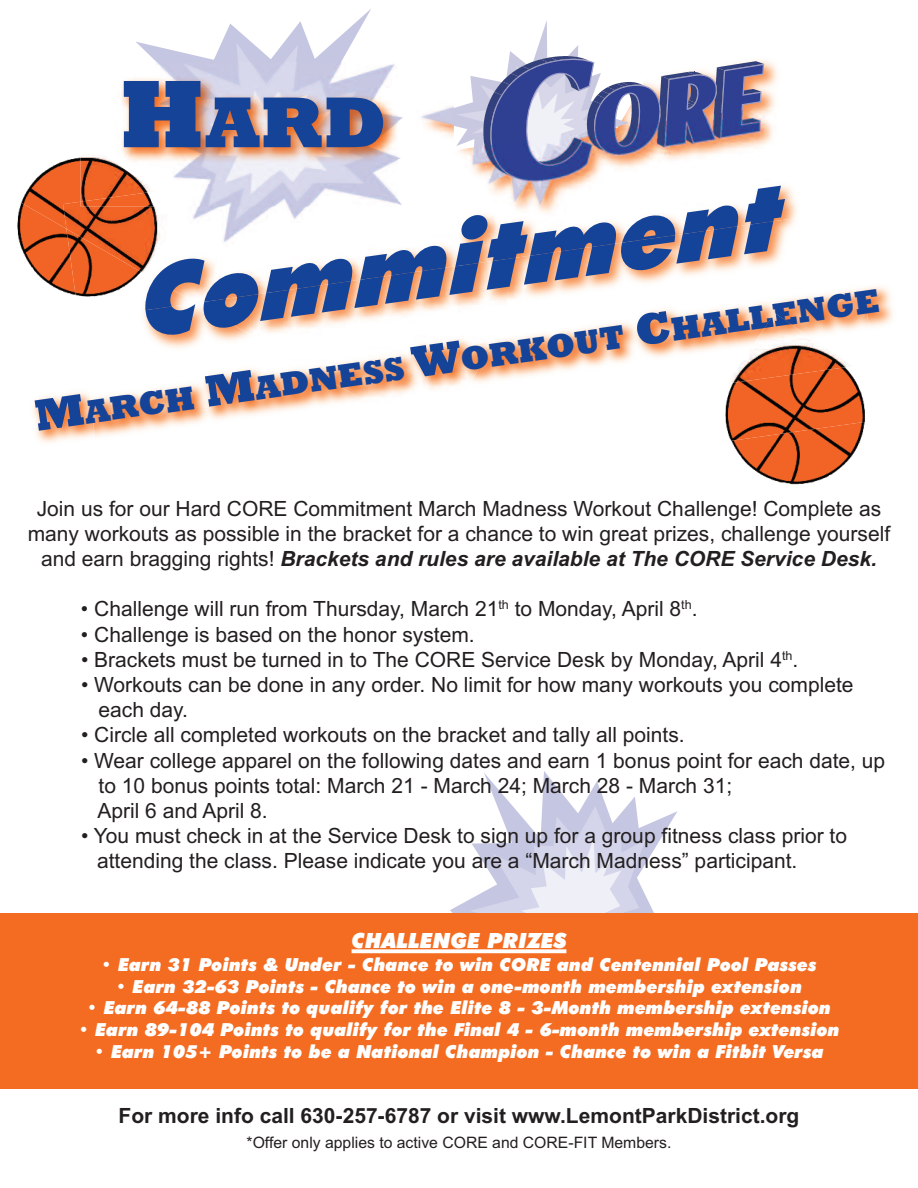
<style>
.page{position:relative;width:918px;height:1188px;background:#fff}
.page>*{position:absolute;margin:0;border:0;box-sizing:border-box;transform-origin:0 0}
.t1{font:italic 900 97.5px "Futura BT";color:#154398}
.t2{font:800 73.2px "Rockwell";color:#154398}
.t3{font:800 33.75px "Rockwell";color:#154398}
.t4{font:21px/25.2px "Arial";color:#231f20}
.t5{font:700 21px "Arial";color:#231f20}
.t6{font:italic 900 21px "Futura BT";color:#fff}
.t7{font:italic 900 18px "Futura BT";color:#fff}
.t8{font:15.75px "Arial";color:#231f20}
.s1{font-size:97.5px}
.s2{font-size:45px}
.s3{font-weight:700;font-style:italic}
</style>
<div class="page">
<svg style="left:450px;top:771px;width:227px;height:142px"></svg>
<svg style="left:470px;top:806px;width:176px;height:107px"></svg>
<img style="left:765px;top:61px;width:13px;height:42px">
<svg style="left:454px;top:21px;width:311px;height:107px"></svg>
<svg style="left:136px;top:9px;width:235px;height:53px"></svg>
<svg style="left:183px;top:43px;width:188px;height:19px"></svg>
<div style="left:0;top:913px;width:918px;height:175px;background:#f36c21"></div>
<img style="left:557px;top:103px;width:240px;height:107px">
<img style="left:568px;top:105px;width:211px;height:105px">
<img style="left:456px;top:128px;width:162px;height:82px">
<img style="left:193px;top:206px;width:364px;height:14px">
<img style="left:398px;top:106px;width:56px;height:31px">
<img style="left:121px;top:62px;width:277px;height:95px">
<img style="left:157px;top:157px;width:245px;height:49px">
<img style="left:874px;top:286px;width:19px;height:41px">
<img style="left:33px;top:392px;width:46px;height:51px">
<img style="left:448px;top:210px;width:426px;height:163px">
<img style="left:79px;top:304px;width:116px;height:135px">
<img style="left:691px;top:218px;width:108px;height:15px">
<img style="left:195px;top:336px;width:350px;height:87px">
<img style="left:145px;top:220px;width:630px;height:116px">
<svg style="left:352px;top:949px;width:214px;height:4px"></svg>
<img style="left:17px;top:229px;width:49px;height:64px">
<img style="left:17px;top:157px;width:63px;height:72px">
<img style="left:66px;top:273px;width:77px;height:44px">
<img style="left:63px;top:202px;width:122px;height:71px">
<img style="left:80px;top:139px;width:77px;height:52px">
<img style="left:80px;top:191px;width:99px;height:15px">
<img style="left:97px;top:315px;width:17px;height:10px">
<img style="left:732px;top:443px;width:128px;height:69px">
<img style="left:695px;top:366px;width:179px;height:77px">
<img style="left:726px;top:313px;width:127px;height:71px">
<h2 class="t2" style="left:120px;top:79px;width:269px"><span class="s1">H</span>ARD</h2>
<h1 class="t1" style="left:128px;top:249px;width:650px;rotate:-8deg">Commitment</h1>
<h3 class="t3" style="left:33px;top:399px;width:854px;rotate:-8deg"><span class="s2">M</span>ARCH <span class="s2">M</span>ADNESS <span class="s2">W</span>ORKOUT <span class="s2">C</span>HALLENGE</h3>
<p class="t4" style="left:28px;top:496px;width:864px;text-align:center">Join us for our Hard CORE Commitment March Madness Workout Challenge! Complete as many workouts as possible in the bracket for a chance to win great prizes, challenge yourself and earn bragging rights! <span class="s3">Brackets and rules are available at The CORE Service Desk.</span></p>
<p class="t4" style="left:81px;top:596px;width:618px">• Challenge will run from Thursday, March 21<sup>th</sup> to Monday, April 8<sup>th</sup>.</p>
<p class="t4" style="left:81px;top:622px;width:395px">• Challenge is based on the honor system.</p>
<p class="t4" style="left:81px;top:647px;width:719px">• Brackets must be turned in to The CORE Service Desk by Monday, April 4<sup>th</sup>.</p>
<p class="t4" style="left:99px;top:672px;width:757px;text-indent:-18px">• Workouts can be done in any order. No limit for how many workouts you complete each day.</p>
<p class="t4" style="left:81px;top:722px;width:605px">• Circle all completed workouts on the bracket and tally all points.</p>
<p class="t4" style="left:97px;top:748px;width:789px;text-indent:-16px">• Wear college apparel on the following dates and earn 1 bonus point for each date, up to 10 bonus points total: March 21 - March 24; March 28 - March 31;<br>April 6 and April 8.</p>
<p class="t4" style="left:97px;top:823px;width:752px;text-indent:-16px">• You must check in at the Service Desk to sign up for a group fitness class prior to attending the class. Please indicate you are a “March Madness” participant.</p>
<p class="t6" style="left:352px;top:929px;width:216px">CHALLENGE PRIZES</p>
<p class="t7" style="left:101px;top:954px;width:717px">• Earn 31 Points &amp; Under - Chance to win CORE and Centennial Pool Passes</p>
<p class="t7" style="left:116px;top:976px;width:688px">• Earn 32-63 Points - Chance to win a one-month membership extension</p>
<p class="t7" style="left:87px;top:998px;width:746px">• Earn 64-88 Points to qualify for the Elite 8 - 3-Month membership extension</p>
<p class="t7" style="left:78px;top:1019px;width:763px">• Earn 89-104 Points to qualify for the Final 4 - 6-month membership extension</p>
<p class="t7" style="left:94px;top:1041px;width:731px">• Earn 105+ Points to be a National Champion - Chance to win a Fitbit Versa</p>
<p class="t5" style="left:119px;top:1104px;width:682px">For more info call 630-257-6787 or visit www.LemontParkDistrict.org</p>
<p class="t8" style="left:247px;top:1134px;width:426px">*Offer only applies to active CORE and CORE-FIT Members.</p>
</div>
